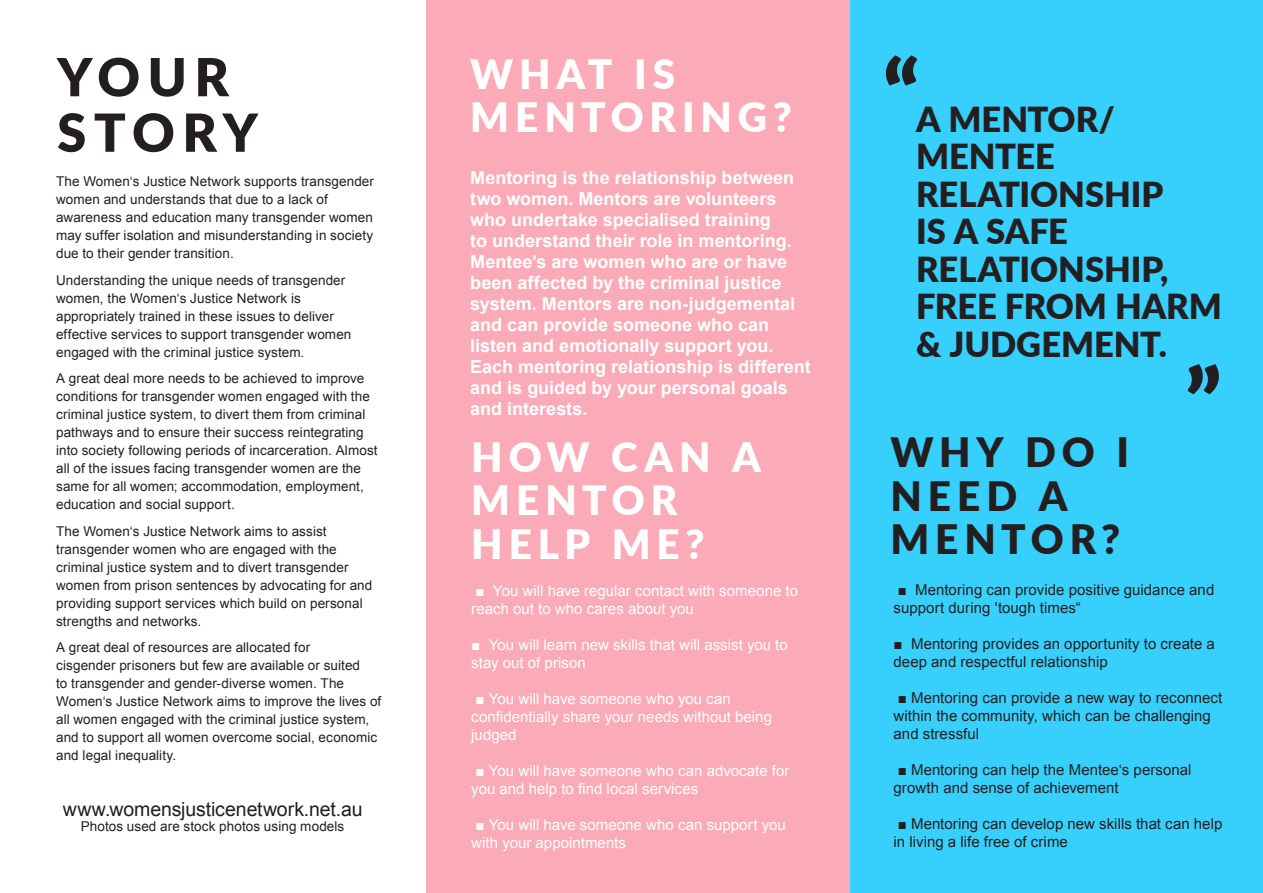
<style>
.page{position:relative;width:1263px;height:893px;background:#fff}
.page>*{position:absolute;margin:0;border:0;box-sizing:border-box;transform-origin:0 0}
.t1{font:900 90px "Lato";color:#231f20}
.t2{font:900 52.5px/55.5px "Lato";letter-spacing:.145em;color:#231f20}
.t3{font:900 40.5px/43.5px "Lato";letter-spacing:.145em;color:#fff}
.t4{font:900 40.5px/43.5px "Lato";letter-spacing:.145em;color:#231f20}
.t5{font:900 34.5px/37.5px "Lato";letter-spacing:-.005em;color:#231f20}
.t6{font:19.5px "Arial";letter-spacing:-.005em;color:#231f20}
.t7{font:700 18px/21px "Arial";color:#fff}
.t8{font:15px/18px "Arial";letter-spacing:.005em;color:#231f20}
.t9{font:15px/18px "Arial";letter-spacing:.005em;color:#fff}
.t10{font:13.5px/18px "Arial";letter-spacing:.005em;color:#231f20}
</style>
<div class="page">
<div style="left:426px;top:0;width:439px;height:893px;background:#fbabb8"></div>
<div style="left:850px;top:0;width:413px;height:893px;background:#37d0fc"></div>
<h2 class="t2" style="left:57px;top:52px;width:202px">YOUR<br>STORY</h2>
<h3 class="t3" style="left:470px;top:54px;width:323px">WHAT IS<br>MENTORING?</h3>
<p class="t7" style="left:470px;top:169px;width:342px">Mentoring is the relationship between two women. Mentors are volunteers who undertake specialised training<br>to understand their role in mentoring.<br>Mentee’s are women who are or have been affected by the criminal justice system. Mentors are non-judgemental and can provide someone who can listen and emotionally support you.<br>Each mentoring relationship is different and is guided by your personal goals and interests.</p>
<h3 class="t3" style="left:471px;top:437px;width:291px">HOW CAN A<br>MENTOR<br>HELP ME?</h3>
<p class="t9" style="left:471px;top:582px;width:328px">■ You will have regular contact with someone to reach out to who cares about you</p>
<p class="t9" style="left:471px;top:636px;width:318px">■ You will learn new skills that will assist you to stay out of prison</p>
<p class="t9" style="left:471px;top:690px;width:302px">■ You will have someone who you can confidentially share your needs without being judged</p>
<p class="t9" style="left:471px;top:762px;width:320px">■ You will have someone who can advocate for you and help to find local services</p>
<p class="t9" style="left:471px;top:816px;width:316px">■ You will have someone who can support you with your appointments</p>
<p class="t10" style="left:56px;top:173px;width:319px">The Women‘s Justice Network supports transgender women and understands that due to a lack of awareness and education many transgender women may suffer isolation and misunderstanding in society due to their gender transition.</p>
<p class="t10" style="left:56px;top:271px;width:297px">Understanding the unique needs of transgender women, the Women‘s Justice Network is appropriately trained in these issues to deliver effective services to support transgender women engaged with the criminal justice system.</p>
<p class="t10" style="left:56px;top:370px;width:323px">A great deal more needs to be achieved to improve conditions for transgender women engaged with the criminal justice system, to divert them from criminal pathways and to ensure their success reintegrating into society following periods of incarceration. Almost all of the issues facing transgender women are the same for all women; accommodation, employment, education and social support.</p>
<p class="t10" style="left:56px;top:522px;width:318px">The Women‘s Justice Network aims to assist transgender women who are engaged with the criminal justice system and to divert transgender women from prison sentences by advocating for and providing support services which build on personal strengths and networks.</p>
<p class="t10" style="left:56px;top:639px;width:327px">A great deal of resources are allocated for<br>cisgender prisoners but few are available or suited<br>to transgender and gender-diverse women. The Women‘s Justice Network aims to improve the lives of all women engaged with the criminal justice system, and to support all women overcome social, economic and legal inequality.</p>
<h3 class="t6" style="left:63px;top:796px;width:301px">www.womensjusticenetwork.net.au</h3>
<p class="t10" style="left:81px;top:817px;width:265px">Photos used are stock photos using models</p>
<h1 class="t1" style="left:883px;top:55px;width:38px">“</h1>
<h3 class="t5" style="left:916px;top:102px;width:307px">A MENTOR/<br>MENTEE<br>RELATIONSHIP<br>IS A SAFE<br>RELATIONSHIP,<br>FREE FROM HARM &amp; JUDGEMENT.</h3>
<h3 class="t4" style="left:890px;top:433px;width:240px">WHY DO I<br>NEED A<br>MENTOR?</h3>
<h1 class="t1" style="left:1185px;top:363px;width:38px">”</h1>
<p class="t8" style="left:894px;top:581px;width:322px">■ Mentoring can provide positive guidance and support during 'tough times“</p>
<p class="t8" style="left:894px;top:635px;width:323px">■ Mentoring provides an opportunity to create a deep and respectful relationship</p>
<p class="t8" style="left:894px;top:689px;width:330px">■ Mentoring can provide a new way to reconnect within the community, which can be challenging and stressful</p>
<p class="t8" style="left:894px;top:761px;width:299px">■ Mentoring can help the Mentee‘s personal growth and sense of achievement</p>
<p class="t8" style="left:894px;top:815px;width:330px">■ Mentoring can develop new skills that can help in living a life free of crime</p>
</div>
